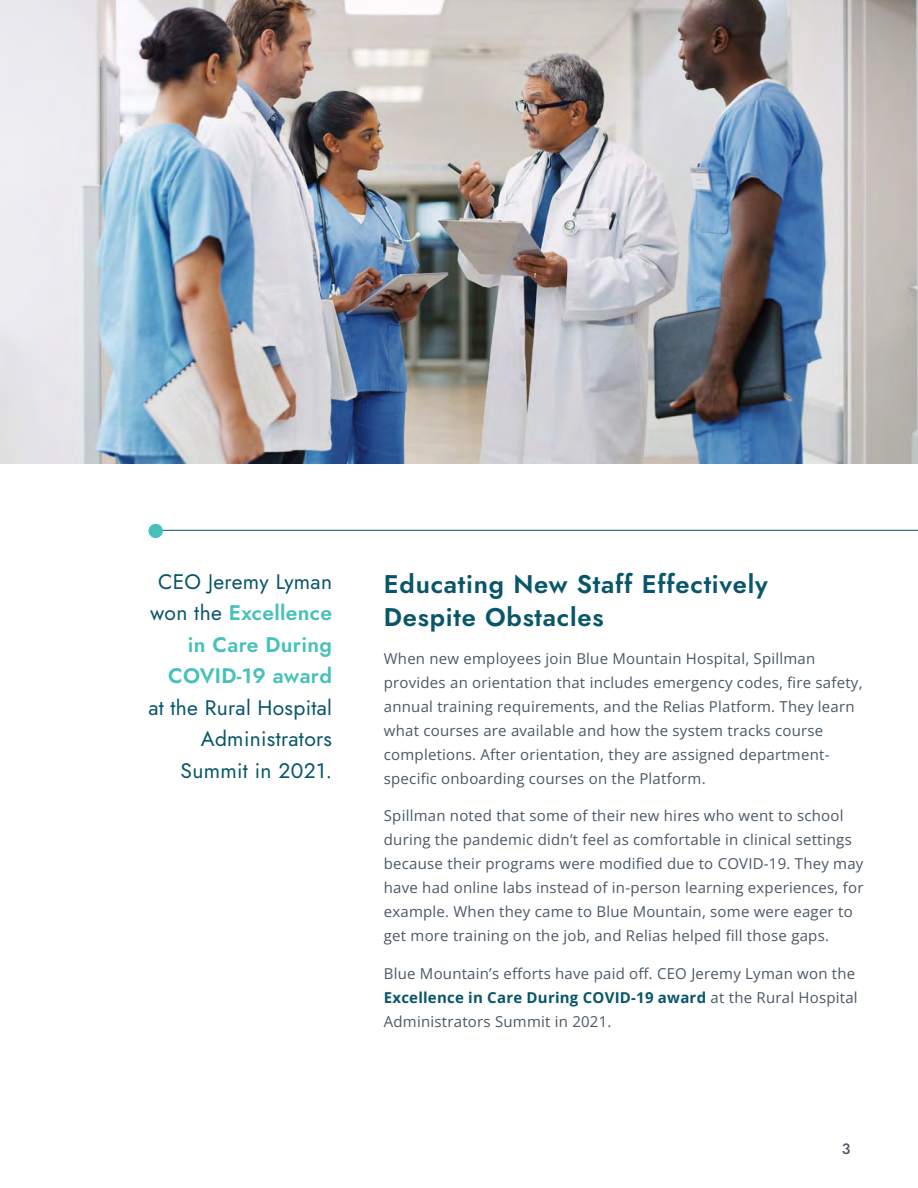
<style>
.page{position:relative;width:918px;height:1188px;background:#fff}
.page>*{position:absolute;margin:0;border:0;box-sizing:border-box;transform-origin:0 0}
.t1{font:600 25.5px/33px "Jost";letter-spacing:.03em;color:#075669}
.t2{font:600 21px/31.5px "Jost";letter-spacing:.015em;color:#48c1ba;text-align:right}
.t3{font:21px/31.5px "Jost";letter-spacing:.015em;color:#075669;text-align:right}
.t4{font:15px/24px "Open Sans";letter-spacing:.015em;color:#4a5865}
.t5{font:500 15px "Jost";color:#4a5865}
.s1{font-weight:400;color:#075669}
.s2{font-weight:700;color:#075669}
</style>
<div class="page">
<hr style="left:157px;top:530px;width:761px;height:1px;background:#075669">
<div style="left:148px;top:524px;width:15px;height:14px;background:#48c1ba;border-radius:50%"></div>
<img style="left:0;top:0;width:918px;height:463px">
<h2 class="t2" style="left:150px;top:566px;width:183px"><span class="s1">CEO Jeremy Lyman won the</span> Excellence in Care During<br>COVID-19 award</h2>
<h2 class="t3" style="left:148px;top:692px;width:185px">at the Rural Hospital<br>Administrators<br>Summit in 2021.</h2>
<h1 class="t1" style="left:384px;top:568px;width:385px">Educating New Staff Effectively<br>Despite Obstacles</h1>
<p class="t4" style="left:384px;top:646px;width:480px">When new employees join Blue Mountain Hospital, Spillman provides an orientation that includes emergency codes, fire safety, annual training requirements, and the Relias Platform. They learn what courses are available and how the system tracks course completions. After orientation, they are assigned department&shy;specific onboarding courses on the Platform.</p>
<p class="t4" style="left:384px;top:804px;width:481px">Spillman noted that some of their new hires who went to school during the pandemic didn’t feel as comfortable in clinical settings because their programs were modified due to COVID-19. They may have had online labs instead of in-person learning experiences, for example. When they came to Blue Mountain, some were eager to get more training on the job, and Relias helped fill those gaps.</p>
<p class="t4" style="left:384px;top:961px;width:475px">Blue Mountain’s efforts have paid off. CEO Jeremy Lyman won the<br><span class="s2">Excellence in Care During COVID-19 award</span> at the Rural Hospital<br>Administrators Summit in 2021.</p>
<p class="t5" style="left:842px;top:1138px;width:10px">3</p>
</div>
